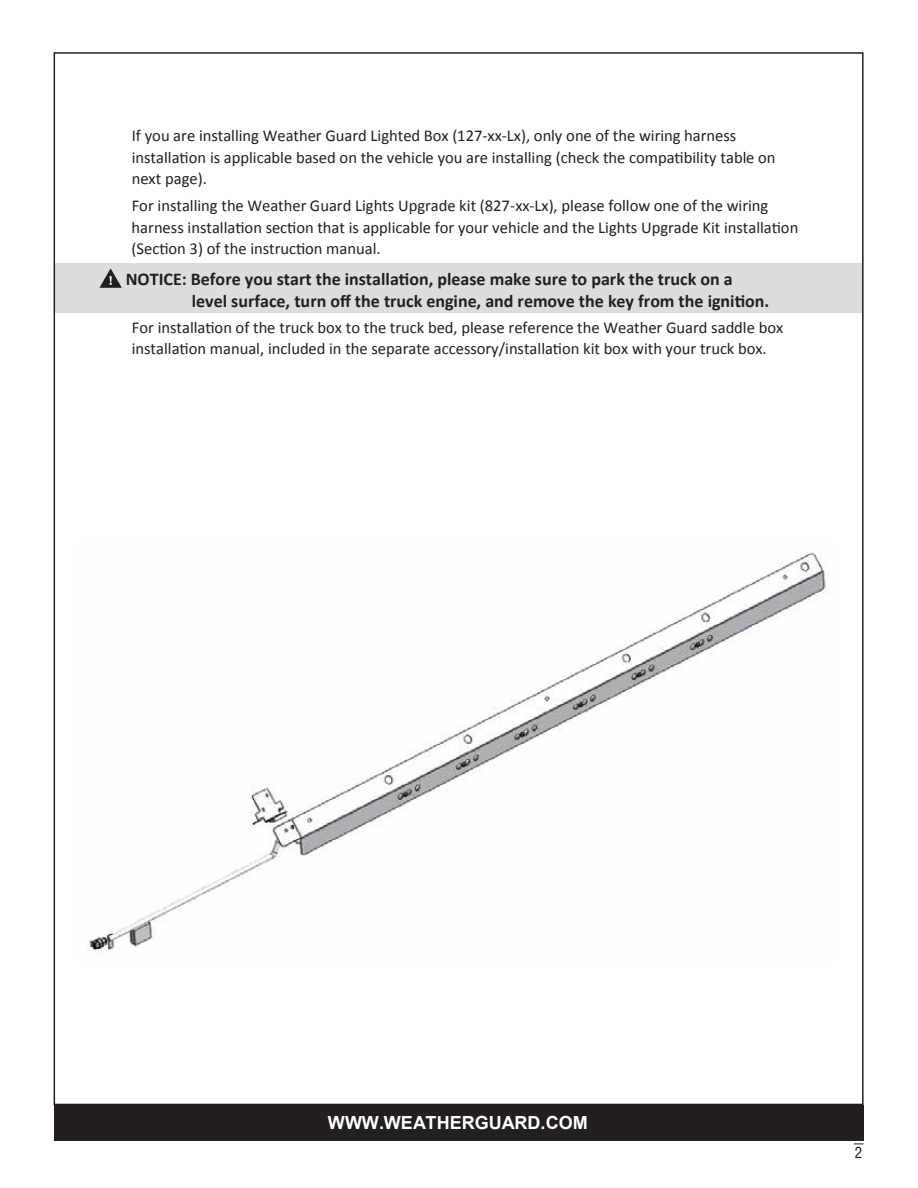
<style>
.page{position:relative;width:918px;height:1188px;background:#fff}
.page>*{position:absolute;margin:0;border:0;box-sizing:border-box;transform-origin:0 0}
.t1{font:700 18px/21.6px "Calibri";color:#231f20}
.t2{font:700 18px "Arial";color:#fff}
.t3{font:16.5px/21.6px "Calibri";color:#231f20}
.t4{font:condensed 15px "Helvetica LT Std";color:#231f20}
</style>
<div class="page">
<div style="left:55px;top:263px;width:808px;height:50px;background:#dcddde"></div>
<div style="left:54px;top:1105px;width:810px;height:36px;background:#231f20"></div>
<svg style="left:99px;top:268px;width:23px;height:20px"></svg>
<img style="left:88px;top:552px;width:741px;height:399px">
<p class="t3" style="left:132px;top:125px;width:645px">If you are installing Weather Guard Lighted Box (127-xx-Lx), only one of the wiring harness installation is applicable based on the vehicle you are installing (check the compatibility table on next page).</p>
<p class="t3" style="left:132px;top:195px;width:668px">For installing the Weather Guard Lights Upgrade kit (827-xx-Lx), please follow one of the wiring harness installation section that is applicable for your vehicle and the Lights Upgrade Kit installation (Section 3) of the instruction manual.</p>
<p class="t1" style="left:192px;top:268px;width:579px;text-indent:-66px">NOTICE: Before you start the installation, please make sure to park the truck on a level surface, turn off the truck engine, and remove the key from the ignition.</p>
<p class="t3" style="left:132px;top:316px;width:653px">For installation of the truck box to the truck bed, please reference the Weather Guard saddle box installation manual, included in the separate accessory/installation kit box with your truck box.</p>
<p class="t2" style="left:328px;top:1110px;width:261px">WWW.WEATHERGUARD.COM</p>
<p class="t4" style="left:855px;top:1143px;width:9px">2</p>
</div>
